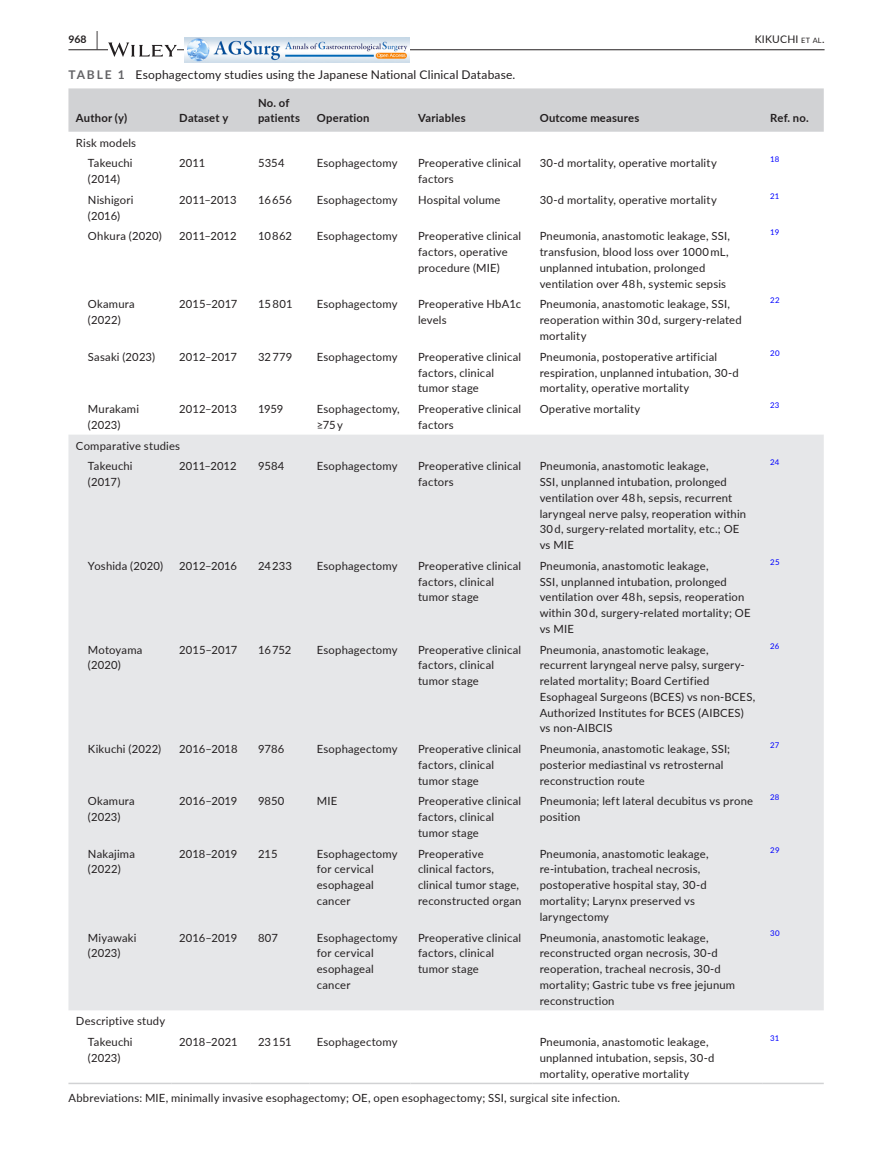
<style>
.page{position:relative;width:893px;height:1174px;background:#fff}
.page>*{position:absolute;margin:0;border:0;box-sizing:border-box;transform-origin:0 0}
.t1{font:12px "Lato";letter-spacing:.015em;color:#231f20}
.t2{font:11.25px/15.8px "Lato";letter-spacing:.015em;color:#231f20}
.t3{font:700 11.25px/15.8px "Lato";letter-spacing:.02em;color:#231f20}
.t4{font:10.5px "Lato";letter-spacing:.02em;color:#231f20}
.t5{font:700 10.5px "Lato";color:#231f20}
.t6{font:7.8px "Lato";letter-spacing:.005em;color:#00f}
.s1{font-size:19.5px}
.s2{font-size:7.35px}
.s3{font-weight:700;color:#636366}
</style>
<div class="page">
<hr style="left:68px;top:49px;width:756px;height:1px;background:#231f20">
<svg style="left:108px;top:42px;width:69px;height:15px"></svg>
<img style="left:185px;top:37px;width:225px;height:25px">
<div style="left:68px;top:88px;width:756px;height:44px;background:#d1d2d4"></div>
<svg style="left:68px;top:435px;width:756px;height:575px;background:#e7e8ea"></svg>
<hr style="left:68px;top:1082px;width:104px;height:2px;background:#d1d2d4">
<hr style="left:172px;top:1082px;width:79px;height:2px;background:#d1d2d4">
<hr style="left:251px;top:1082px;width:58px;height:2px;background:#d1d2d4">
<hr style="left:309px;top:1082px;width:101px;height:2px;background:#d1d2d4">
<hr style="left:410px;top:1082px;width:122px;height:2px;background:#d1d2d4">
<hr style="left:532px;top:1082px;width:231px;height:2px;background:#d1d2d4">
<hr style="left:763px;top:1082px;width:61px;height:2px;background:#d1d2d4">
<p class="t5" style="left:68px;top:31px;width:31px">968 <span class="s1">|</span></p>
<p class="t4" style="left:755px;top:31px;width:71px">KIKUCHI <span class="s2">et al</span>.</p>
<p class="t1" style="left:68px;top:66px;width:448px"><span class="s3">TABLE 1</span> Esophagectomy studies using the Japanese National Clinical Database.</p>
<p class="t3" style="left:76px;top:110px;width:53px">Author (y)</p>
<p class="t3" style="left:179px;top:110px;width:51px">Dataset y</p>
<p class="t3" style="left:258px;top:94px;width:43px">No. of patients</p>
<p class="t3" style="left:317px;top:110px;width:54px">Operation</p>
<p class="t3" style="left:418px;top:110px;width:49px">Variables</p>
<p class="t3" style="left:540px;top:110px;width:101px">Outcome measures</p>
<p class="t3" style="left:770px;top:110px;width:40px">Ref. no.</p>
<p class="t2" style="left:88px;top:132px;width:50px;line-height:20.7px;text-indent:-12px">Risk models<br>Takeuchi</p>
<p class="t2" style="left:88px;top:171px;width:34px">(2014)</p>
<p class="t2" style="left:179px;top:155px;width:27px">2011</p>
<p class="t2" style="left:258px;top:155px;width:28px">5354</p>
<p class="t2" style="left:317px;top:155px;width:82px">Esophagectomy</p>
<p class="t2" style="left:418px;top:155px;width:105px">Preoperative clinical factors</p>
<p class="t2" style="left:540px;top:155px;width:179px">30-d mortality, operative mortality</p>
<p class="t6" style="left:770px;top:154px;width:11px">18</p>
<p class="t2" style="left:88px;top:191px;width:47px">Nishigori (2016)</p>
<p class="t2" style="left:179px;top:191px;width:59px">2011–2013</p>
<p class="t2" style="left:258px;top:191px;width:35px">16 656</p>
<p class="t2" style="left:317px;top:191px;width:82px">Esophagectomy</p>
<p class="t2" style="left:418px;top:191px;width:84px">Hospital volume</p>
<p class="t2" style="left:540px;top:191px;width:179px">30-d mortality, operative mortality</p>
<p class="t6" style="left:770px;top:190px;width:11px">21</p>
<p class="t2" style="left:88px;top:228px;width:75px">Ohkura (2020)</p>
<p class="t2" style="left:179px;top:228px;width:59px">2011–2012</p>
<p class="t2" style="left:258px;top:228px;width:35px">10 862</p>
<p class="t2" style="left:317px;top:228px;width:82px">Esophagectomy</p>
<p class="t2" style="left:418px;top:228px;width:105px">Preoperative clinical factors, operative procedure (MIE)</p>
<p class="t2" style="left:540px;top:228px;width:192px">Pneumonia, anastomotic leakage, SSI, transfusion, blood loss over 1000 mL, unplanned intubation, prolonged ventilation over 48 h, systemic sepsis</p>
<p class="t6" style="left:770px;top:227px;width:10px">19</p>
<p class="t2" style="left:88px;top:296px;width:48px">Okamura (2022)</p>
<p class="t2" style="left:179px;top:296px;width:60px">2015–2017</p>
<p class="t2" style="left:258px;top:296px;width:36px">15 801</p>
<p class="t2" style="left:317px;top:296px;width:82px">Esophagectomy</p>
<p class="t2" style="left:418px;top:296px;width:105px">Preoperative HbA1c levels</p>
<p class="t2" style="left:540px;top:296px;width:204px">Pneumonia, anastomotic leakage, SSI, reoperation within 30 d, surgery-related mortality</p>
<p class="t6" style="left:770px;top:295px;width:11px">22</p>
<p class="t2" style="left:88px;top:348px;width:69px">Sasaki (2023)</p>
<p class="t2" style="left:179px;top:348px;width:59px">2012–2017</p>
<p class="t2" style="left:258px;top:348px;width:36px">32 779</p>
<p class="t2" style="left:317px;top:348px;width:82px">Esophagectomy</p>
<p class="t2" style="left:418px;top:348px;width:105px">Preoperative clinical factors, clinical tumor stage</p>
<p class="t2" style="left:540px;top:348px;width:201px">Pneumonia, postoperative artificial respiration, unplanned intubation, 30-d mortality, operative mortality</p>
<p class="t6" style="left:770px;top:347px;width:11px">20</p>
<p class="t2" style="left:88px;top:400px;width:53px">Murakami (2023)</p>
<p class="t2" style="left:179px;top:400px;width:59px">2012–2013</p>
<p class="t2" style="left:258px;top:400px;width:27px">1959</p>
<p class="t2" style="left:317px;top:400px;width:84px">Esophagectomy, ≥75 y</p>
<p class="t2" style="left:418px;top:400px;width:105px">Preoperative clinical factors</p>
<p class="t2" style="left:540px;top:400px;width:102px">Operative mortality</p>
<p class="t6" style="left:770px;top:399px;width:11px">23</p>
<p class="t2" style="left:88px;top:434px;width:94px;line-height:20.7px;text-indent:-12px">Comparative studies<br>Takeuchi</p>
<p class="t2" style="left:88px;top:473px;width:34px">(2017)</p>
<p class="t2" style="left:179px;top:458px;width:59px">2011–2012</p>
<p class="t2" style="left:258px;top:458px;width:28px">9584</p>
<p class="t2" style="left:317px;top:458px;width:82px">Esophagectomy</p>
<p class="t2" style="left:418px;top:458px;width:105px">Preoperative clinical factors</p>
<p class="t2" style="left:540px;top:458px;width:208px">Pneumonia, anastomotic leakage,<br>SSI, unplanned intubation, prolonged ventilation over 48 h, sepsis, recurrent laryngeal nerve palsy, reoperation within 30 d, surgery-related mortality, etc.; OE vs MIE</p>
<p class="t6" style="left:770px;top:457px;width:11px">24</p>
<p class="t2" style="left:88px;top:557px;width:77px">Yoshida (2020)</p>
<p class="t2" style="left:179px;top:557px;width:59px">2012–2016</p>
<p class="t2" style="left:258px;top:557px;width:36px">24 233</p>
<p class="t2" style="left:317px;top:557px;width:82px">Esophagectomy</p>
<p class="t2" style="left:418px;top:557px;width:105px">Preoperative clinical factors, clinical tumor stage</p>
<p class="t2" style="left:540px;top:557px;width:212px">Pneumonia, anastomotic leakage,<br>SSI, unplanned intubation, prolonged ventilation over 48 h, sepsis, reoperation within 30 d, surgery-related mortality; OE vs MIE</p>
<p class="t6" style="left:770px;top:556px;width:11px">25</p>
<p class="t2" style="left:88px;top:641px;width:56px">Motoyama (2020)</p>
<p class="t2" style="left:179px;top:641px;width:60px">2015–2017</p>
<p class="t2" style="left:258px;top:641px;width:35px">16 752</p>
<p class="t2" style="left:317px;top:641px;width:82px">Esophagectomy</p>
<p class="t2" style="left:418px;top:641px;width:105px">Preoperative clinical factors, clinical tumor stage</p>
<p class="t2" style="left:540px;top:641px;width:217px">Pneumonia, anastomotic leakage, recurrent laryngeal nerve palsy, surgery&shy;related mortality; Board Certified Esophageal Surgeons (BCES) vs non-BCES, Authorized Institutes for BCES (AIBCES) vs non-AIBCIS</p>
<p class="t6" style="left:770px;top:640px;width:11px">26</p>
<p class="t2" style="left:88px;top:740px;width:75px">Kikuchi (2022)</p>
<p class="t2" style="left:179px;top:740px;width:60px">2016–2018</p>
<p class="t2" style="left:258px;top:740px;width:28px">9786</p>
<p class="t2" style="left:317px;top:740px;width:82px">Esophagectomy</p>
<p class="t2" style="left:418px;top:740px;width:105px">Preoperative clinical factors, clinical tumor stage</p>
<p class="t2" style="left:540px;top:740px;width:192px">Pneumonia, anastomotic leakage, SSI; posterior mediastinal vs retrosternal reconstruction route</p>
<p class="t6" style="left:770px;top:739px;width:11px">27</p>
<p class="t2" style="left:88px;top:793px;width:48px">Okamura (2023)</p>
<p class="t2" style="left:179px;top:793px;width:60px">2016–2019</p>
<p class="t2" style="left:258px;top:793px;width:28px">9850</p>
<p class="t2" style="left:317px;top:793px;width:22px">MIE</p>
<p class="t2" style="left:418px;top:793px;width:105px">Preoperative clinical factors, clinical tumor stage</p>
<p class="t2" style="left:540px;top:793px;width:215px">Pneumonia; left lateral decubitus vs prone position</p>
<p class="t6" style="left:770px;top:792px;width:11px">28</p>
<p class="t2" style="left:88px;top:845px;width:48px">Nakajima (2022)</p>
<p class="t2" style="left:179px;top:845px;width:60px">2018–2019</p>
<p class="t2" style="left:258px;top:845px;width:21px">215</p>
<p class="t2" style="left:317px;top:845px;width:82px">Esophagectomy for cervical esophageal cancer</p>
<p class="t2" style="left:418px;top:845px;width:105px">Preoperative<br>clinical factors, clinical tumor stage, reconstructed organ</p>
<p class="t2" style="left:540px;top:845px;width:170px">Pneumonia, anastomotic leakage, re-intubation, tracheal necrosis, postoperative hospital stay, 30-d mortality; Larynx preserved vs laryngectomy</p>
<p class="t6" style="left:770px;top:844px;width:11px">29</p>
<p class="t2" style="left:88px;top:929px;width:50px">Miyawaki (2023)</p>
<p class="t2" style="left:179px;top:929px;width:60px">2016–2019</p>
<p class="t2" style="left:258px;top:929px;width:21px">807</p>
<p class="t2" style="left:317px;top:929px;width:82px">Esophagectomy for cervical esophageal cancer</p>
<p class="t2" style="left:418px;top:929px;width:105px">Preoperative clinical factors, clinical tumor stage</p>
<p class="t2" style="left:540px;top:929px;width:197px">Pneumonia, anastomotic leakage, reconstructed organ necrosis, 30-d reoperation, tracheal necrosis, 30-d mortality; Gastric tube vs free jejunum reconstruction</p>
<p class="t6" style="left:770px;top:928px;width:11px">30</p>
<p class="t2" style="left:88px;top:1010px;width:79px;line-height:20.7px;text-indent:-12px">Descriptive study<br>Takeuchi</p>
<p class="t2" style="left:88px;top:1049px;width:34px">(2023)</p>
<p class="t2" style="left:179px;top:1033px;width:60px">2018–2021</p>
<p class="t2" style="left:258px;top:1033px;width:35px">23 151</p>
<p class="t2" style="left:317px;top:1033px;width:82px">Esophagectomy</p>
<p class="t2" style="left:540px;top:1033px;width:176px">Pneumonia, anastomotic leakage, unplanned intubation, sepsis, 30-d mortality, operative mortality</p>
<p class="t6" style="left:770px;top:1032px;width:11px">31</p>
<p class="t2" style="left:68px;top:1089px;width:553px">Abbreviations: MIE, minimally invasive esophagectomy; OE, open esophagectomy; SSI, surgical site infection.</p>
</div>
